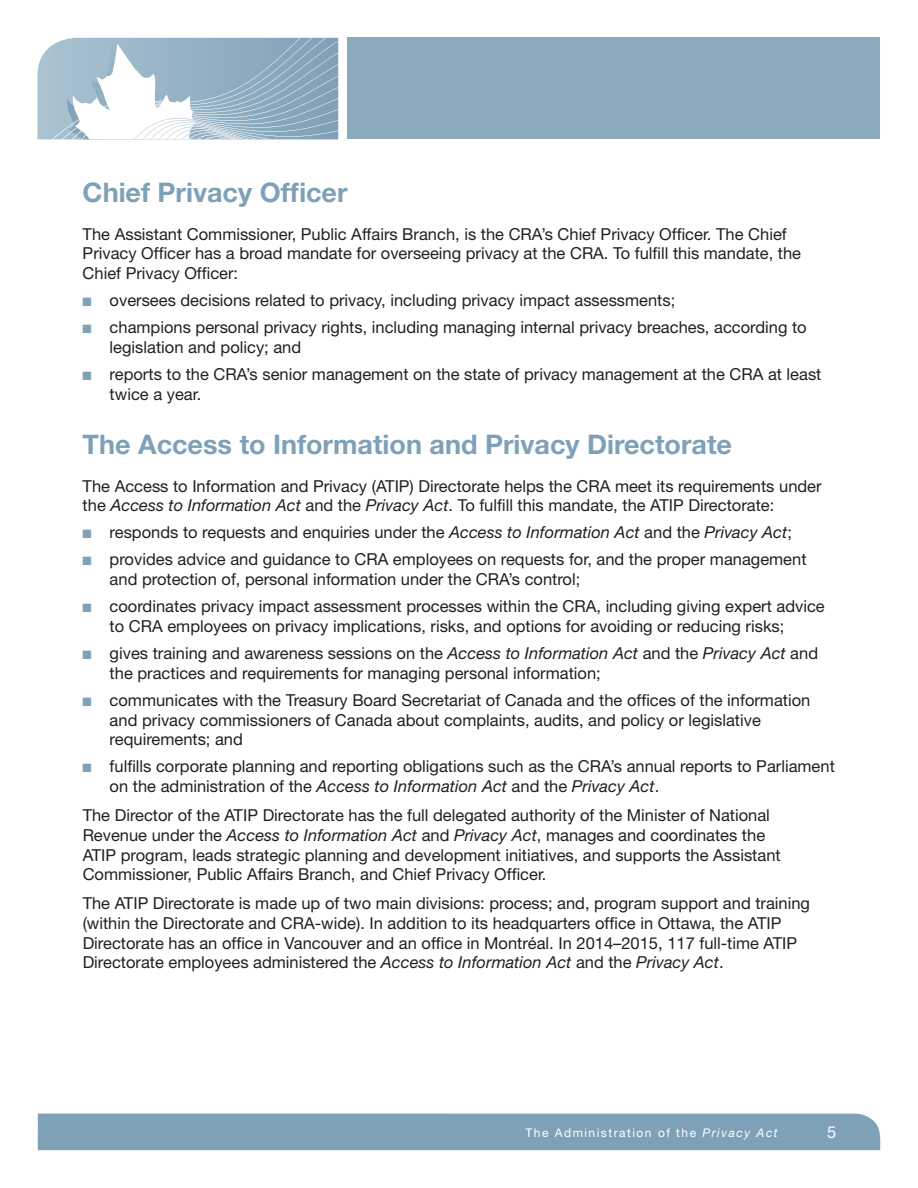
<style>
.page{position:relative;width:918px;height:1188px;background:#fff}
.page>*{position:absolute;margin:0;border:0;box-sizing:border-box;transform-origin:0 0}
.t1{font:700 27px "Helvetica Neue";color:#7ea1b7}
.t2{font:16.5px/19.8px "Helvetica Neue";color:#231f20}
.t3{font:16.5px "Helvetica Neue";color:#fff}
.t4{font:12px "Helvetica Neue";letter-spacing:.125em;color:#fff}
.s1{color:#7ea1b7}
.s2{font-style:italic}
</style>
<div class="page">
<div style="left:38px;top:1114px;width:842px;height:36px;background:#7ea1b7"></div>
<div style="left:348px;top:38px;width:532px;height:101px;background:#8aaabe"></div>
<svg style="left:37px;top:38px;width:301px;height:102px"></svg>
<h1 class="t1" style="left:83px;top:176px;width:267px">Chief Privacy Officer</h1>
<p class="t2" style="left:83px;top:224px;width:720px">The Assistant Commissioner, Public Affairs Branch, is the CRA’s Chief Privacy Officer. The Chief<br>Privacy Officer has a broad mandate for overseeing privacy at the CRA. To fulfill this mandate, the<br>Chief Privacy Officer:</p>
<p class="t2" style="left:83px;top:290px;width:594px"><span class="s1">■</span> oversees decisions related to privacy, including privacy impact assessments;</p>
<p class="t2" style="left:110px;top:317px;width:699px;text-indent:-27px"><span class="s1">■</span> champions personal privacy rights, including managing internal privacy breaches, according to legislation and policy; and</p>
<p class="t2" style="left:110px;top:364px;width:713px;text-indent:-27px"><span class="s1">■</span> reports to the CRA’s senior management on the state of privacy management at the CRA at least twice a year.</p>
<h1 class="t1" style="left:83px;top:428px;width:651px">The Access to Information and Privacy Directorate</h1>
<p class="t2" style="left:83px;top:476px;width:740px">The Access to Information and Privacy (ATIP) Directorate helps the CRA meet its requirements under the <span class="s2">Access to Information Act</span> and the <span class="s2">Privacy Act</span>. To fulfill this mandate, the ATIP Directorate:</p>
<p class="t2" style="left:83px;top:522px;width:711px"><span class="s1">■</span> responds to requests and enquiries under the <span class="s2">Access to Information Act</span> and the <span class="s2">Privacy Act</span>;</p>
<p class="t2" style="left:110px;top:549px;width:698px;text-indent:-27px"><span class="s1">■</span> provides advice and guidance to CRA employees on requests for, and the proper management and protection of, personal information under the CRA’s control;</p>
<p class="t2" style="left:110px;top:596px;width:717px;text-indent:-27px"><span class="s1">■</span> coordinates privacy impact assessment processes within the CRA, including giving expert advice to CRA employees on privacy implications, risks, and options for avoiding or reducing risks;</p>
<p class="t2" style="left:110px;top:643px;width:710px;text-indent:-27px"><span class="s1">■</span> gives training and awareness sessions on the <span class="s2">Access to Information Act</span> and the <span class="s2">Privacy Act</span> and the practices and requirements for managing personal information;</p>
<p class="t2" style="left:110px;top:690px;width:702px;text-indent:-27px"><span class="s1">■</span> communicates with the Treasury Board Secretariat of Canada and the offices of the information and privacy commissioners of Canada about complaints, audits, and policy or legislative requirements; and</p>
<p class="t2" style="left:110px;top:756px;width:727px;text-indent:-27px"><span class="s1">■</span> fulfills corporate planning and reporting obligations such as the CRA’s annual reports to Parliament on the administration of the <span class="s2">Access to Information Act</span> and the <span class="s2">Privacy Act</span>.</p>
<p class="t2" style="left:83px;top:805px;width:700px">The Director of the ATIP Directorate has the full delegated authority of the Minister of National Revenue under the <span class="s2">Access to Information Act</span> and <span class="s2">Privacy Act</span>, manages and coordinates the ATIP program, leads strategic planning and development initiatives, and supports the Assistant Commissioner, Public Affairs Branch, and Chief Privacy Officer.</p>
<p class="t2" style="left:83px;top:893px;width:729px">The ATIP Directorate is made up of two main divisions: process; and, program support and training (within the Directorate and CRA‑wide). In addition to its headquarters office in Ottawa, the ATIP Directorate has an office in Vancouver and an office in Montréal. In 2014–2015, 117 full-time ATIP Directorate employees administered the <span class="s2">Access to Information Act</span> and the <span class="s2">Privacy Act</span>.</p>
<p class="t4" style="left:525px;top:1125px;width:254px">The Administration of the <span class="s2">Privacy Act</span></p>
<p class="t3" style="left:827px;top:1123px;width:11px">5</p>
</div>
